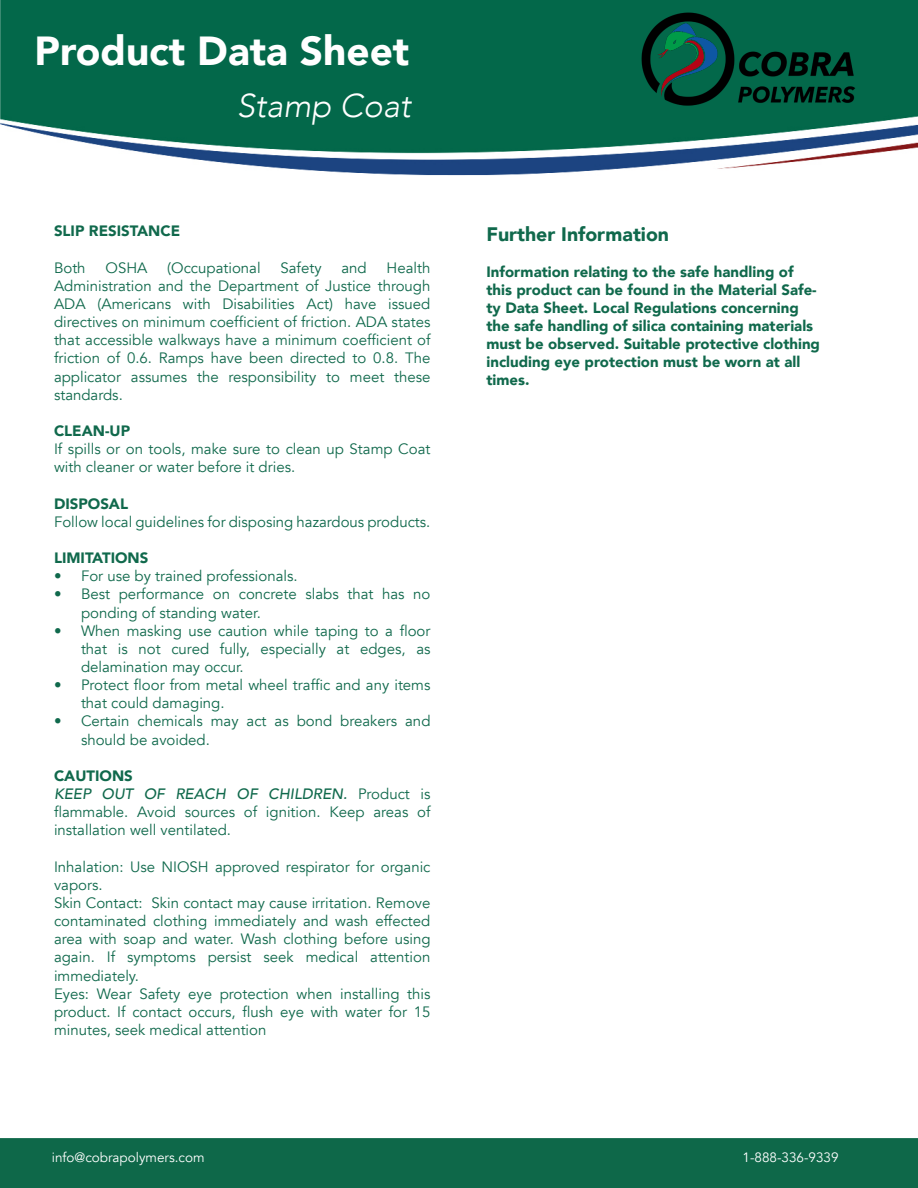
<style>
.page{position:relative;width:918px;height:1188px;background:#fff}
.page>*{position:absolute;margin:0;border:0;box-sizing:border-box;transform-origin:0 0}
.t1{font:900 40.5px "Avenir";color:#fff}
.t2{font:italic 300 33px "Avenir";color:#fff}
.t3{font:900 19.5px "Avenir";color:#10694c}
.t4{font:15px/18.1px "Avenir";color:#10694c;text-align:justify}
.t5{font:900 15px/18px "Avenir";color:#10694c}
.t6{font:13.5px "Avenir";color:#fff}
.s1{font-weight:500;font-style:italic}
</style>
<div class="page">
<img style="left:0;top:0;width:918px;height:176px">
<img style="left:633px;top:0;width:232px;height:117px">
<hr style="left:54px;top:212px;width:810px;height:1px;background:#8e2225">
<div style="left:1px;top:1139px;width:916px;height:48px;background:#0e6849"></div>
<div style="left:0;top:1138px;width:918px;height:50px;border:2px solid #0e6849"></div>
<p class="t1" style="left:35px;top:16px;width:376px">Product Data Sheet</p>
<p class="t2" style="left:237px;top:86px;width:176px">Stamp Coat</p>
<p class="t5" style="left:54px;top:222px;width:128px">SLIP RESISTANCE</p>
<p class="t4" style="left:54px;top:259px;width:33px">Both</p>
<p class="t4" style="left:106px;top:259px;width:43px">OSHA</p>
<p class="t4" style="left:167px;top:259px;width:95px">(Occupational</p>
<p class="t4" style="left:281px;top:259px;width:43px">Safety</p>
<p class="t4" style="left:341px;top:259px;width:27px">and</p>
<p class="t4" style="left:54px;top:259px;width:378px;text-indent:333px">Health Administration and the Department of Justice through ADA (Americans with Disabilities Act) have issued directives on minimum coefficient of friction. ADA states that accessible walkways have a minimum coefficient of friction of 0.6. Ramps have been directed to 0.8. The applicator assumes the responsibility to meet these standards.</p>
<p class="t5" style="left:54px;top:421px;width:78px">CLEAN-UP</p>
<p class="t4" style="left:54px;top:440px;width:378px">If spills or on tools, make sure to clean up Stamp Coat with cleaner or water before it dries.</p>
<p class="t5" style="left:54px;top:494px;width:76px">DISPOSAL</p>
<p class="t4" style="left:54px;top:513px;width:378px">Follow local guidelines for disposing hazardous products.</p>
<p class="t5" style="left:54px;top:548px;width:96px">LIMITATIONS</p>
<p class="t4" style="left:54px;top:567px;width:245px">• For use by trained professionals.</p>
<p class="t4" style="left:81px;top:585px;width:351px;text-indent:-27px">• Best performance on concrete slabs that has no ponding of standing water.</p>
<p class="t4" style="left:81px;top:622px;width:351px;text-indent:-27px">• When masking use caution while taping to a floor that is not cured fully, especially at edges, as delamination may occur.</p>
<p class="t4" style="left:81px;top:676px;width:351px;text-indent:-27px">• Protect floor from metal wheel traffic and any items that could damaging.</p>
<p class="t4" style="left:81px;top:712px;width:351px;text-indent:-27px">• Certain chemicals may act as bond breakers and should be avoided.</p>
<p class="t5" style="left:54px;top:766px;width:80px">CAUTIONS</p>
<p class="t4" style="left:54px;top:785px;width:378px"><span class="s1">KEEP OUT OF REACH OF CHILDREN.</span> Product is flammable. Avoid sources of ignition. Keep areas of installation well ventilated.</p>
<p class="t4" style="left:54px;top:858px;width:378px">Inhalation: Use NIOSH approved respirator for organic vapors.</p>
<p class="t4" style="left:54px;top:894px;width:378px">Skin Contact: Skin contact may cause irritation. Remove contaminated clothing immediately and wash effected area with soap and water. Wash clothing before using again. If symptoms persist seek medical attention immediately.</p>
<p class="t4" style="left:54px;top:985px;width:378px">Eyes: Wear Safety eye protection when installing this product. If contact occurs, flush eye with water for 15 minutes, seek medical attention</p>
<p class="t3" style="left:487px;top:217px;width:184px">Further Information</p>
<p class="t5" style="left:487px;top:262px;width:335px">Information relating to the safe handling of this product can be found in the Material Safe&shy;ty Data Sheet. Local Regulations concerning the safe handling of silica containing materials must be observed. Suitable protective clothing including eye protection must be worn at all times.</p>
<p class="t6" style="left:52px;top:1149px;width:154px">info@cobrapolymers.com</p>
<p class="t6" style="left:742px;top:1149px;width:98px">1-888-336-9339</p>
</div>
